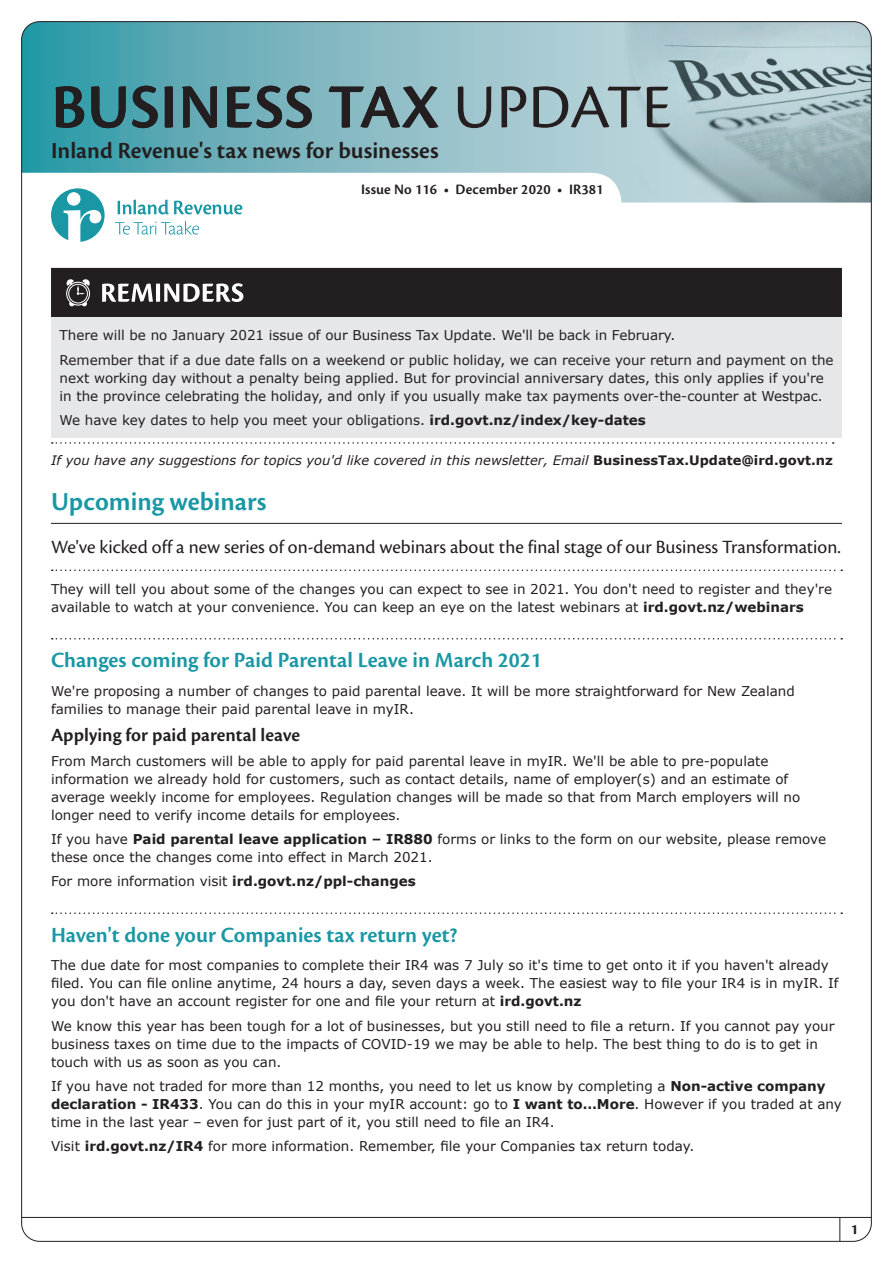
<style>
.page{position:relative;width:893px;height:1263px;background:#fff}
.page>*{position:absolute;margin:0;border:0;box-sizing:border-box;transform-origin:0 0}
.t1{font:600 64.8px "Cronos Pro";letter-spacing:.01em;color:#231f20}
.t2{font:600 27px "Cronos Pro";color:#1997a4}
.t3{font:600 24px "Cronos Pro";color:#231f20}
.t4{font:600 22.5px "Cronos Pro";color:#1997a4}
.t5{font:19.5px "Cronos Pro";color:#231f20}
.t6{font:600 19.5px "Cronos Pro";color:#231f20}
.t7{font:600 15px "Cronos Pro";letter-spacing:.005em;color:#231f20}
.t8{font:700 15px "Cronos Pro";color:#231f20}
.t9{font:13.5px/18px "Verdana";color:#231f20}
.t10{font:italic 13.05px "Verdana";color:#231f20}
.s1{font-weight:400;color:#fff}
.s2{font-weight:700}
.s3{font-weight:700;font-style:normal}
</style>
<div class="page">
<svg style="left:23px;top:23px;width:561px;height:180px"></svg>
<img style="left:584px;top:23px;width:286px;height:180px">
<hr style="left:21px;top:1217px;width:850px;height:1px;background:#231f20">
<svg style="left:839px;top:1218px;width:1px;height:23px"></svg>
<svg style="left:51px;top:188px;width:54px;height:54px"></svg>
<svg style="left:115px;top:221px;width:84px;height:14px"></svg>
<svg style="left:118px;top:200px;width:124px;height:14px"></svg>
<hr style="left:51px;top:523px;width:791px;height:1px;background:#231f20">
<svg style="left:52px;top:569px;width:790px;height:2px"></svg>
<svg style="left:52px;top:638px;width:790px;height:1px"></svg>
<svg style="left:52px;top:912px;width:790px;height:2px"></svg>
<div style="left:51px;top:317px;width:791px;height:121px;background:#e6e7e9"></div>
<div style="left:51px;top:268px;width:791px;height:49px;background:#231f20"></div>
<svg style="left:52px;top:442px;width:782px;height:2px"></svg>
<h1 class="t1" style="left:51px;top:70px;width:621px">BUSINESS TAX <span class="s1">UPDATE</span></h1>
<h3 class="t3" style="left:51px;top:137px;width:389px">Inland Revenue's tax news for businesses</h3>
<p class="t7" style="left:361px;top:181px;width:244px">Issue No 116 • December 2020 • IR381</p>
<p class="t9" style="left:60px;top:323px;width:775px;line-height:24.5px">There will be no January 2021 issue of our Business Tax Update. We'll be back in February.<br>Remember that if a due date falls on a weekend or public holiday, we can receive your return and payment on the</p>
<p class="t9" style="left:60px;top:369px;width:766px">next working day without a penalty being applied. But for provincial anniversary dates, this only applies if you're in the province celebrating the holiday, and only if you usually make tax payments over-the-counter at Westpac.</p>
<p class="t9" style="left:60px;top:411px;width:588px">We have key dates to help you meet your obligations. <span class="s2">ird.govt.nz/index/key-dates</span></p>
<p class="t10" style="left:51px;top:452px;width:783px">If you have any suggestions for topics you'd like covered in this newsletter, Email <span class="s3">BusinessTax.Update@ird.govt.nz</span></p>
<h2 class="t2" style="left:51px;top:486px;width:217px">Upcoming webinars</h2>
<h3 class="t5" style="left:51px;top:535px;width:791px">We've kicked off a new series of on-demand webinars about the final stage of our Business Transformation.</h3>
<p class="t9" style="left:51px;top:580px;width:783px">They will tell you about some of the changes you can expect to see in 2021. You don't need to register and they're available to watch at your convenience. You can keep an eye on the latest webinars at <span class="s2">ird.govt.nz/webinars</span></p>
<h3 class="t4" style="left:51px;top:647px;width:492px">Changes coming for Paid Parental Leave in March 2021</h3>
<p class="t9" style="left:51px;top:682px;width:745px">We're proposing a number of changes to paid parental leave. It will be more straightforward for New Zealand families to manage their paid parental leave in myIR.</p>
<h3 class="t6" style="left:51px;top:724px;width:251px">Applying for paid parental leave</h3>
<p class="t9" style="left:51px;top:751px;width:751px">From March customers will be able to apply for paid parental leave in myIR. We'll be able to pre-populate information we already hold for customers, such as contact details, name of employer(s) and an estimate of average weekly income for employees. Regulation changes will be made so that from March employers will no longer need to verify income details for employees.</p>
<p class="t9" style="left:51px;top:830px;width:776px">If you have <span class="s2">Paid parental leave application – IR880</span> forms or links to the form on our website, please remove these once the changes come into effect in March 2021.</p>
<p class="t9" style="left:51px;top:872px;width:366px">For more information visit <span class="s2">ird.govt.nz/ppl-changes</span></p>
<h3 class="t4" style="left:51px;top:922px;width:408px">Haven't done your Companies tax return yet?</h3>
<p class="t9" style="left:51px;top:956px;width:789px">The due date for most companies to complete their IR4 was 7 July so it's time to get onto it if you haven't already filed. You can file online anytime, 24 hours a day, seven days a week. The easiest way to file your IR4 is in myIR. If you don't have an account register for one and file your return at <span class="s2">ird.govt.nz</span></p>
<p class="t9" style="left:51px;top:1016px;width:785px">We know this year has been tough for a lot of businesses, but you still need to file a return. If you cannot pay your business taxes on time due to the impacts of COVID-19 we may be able to help. The best thing to do is to get in touch with us as soon as you can.</p>
<p class="t9" style="left:51px;top:1077px;width:792px">If you have not traded for more than 12 months, you need to let us know by completing a <span class="s2">Non-active company declaration - IR433</span>. You can do this in your myIR account: go to <span class="s2">I want to…More</span>. However if you traded at any time in the last year – even for just part of it, you still need to file an IR4.</p>
<p class="t9" style="left:51px;top:1137px;width:645px">Visit <span class="s2">ird.govt.nz/IR4</span> for more information. Remember, file your Companies tax return today.</p>
<p class="t8" style="left:851px;top:1221px;width:9px">1</p>
</div>
